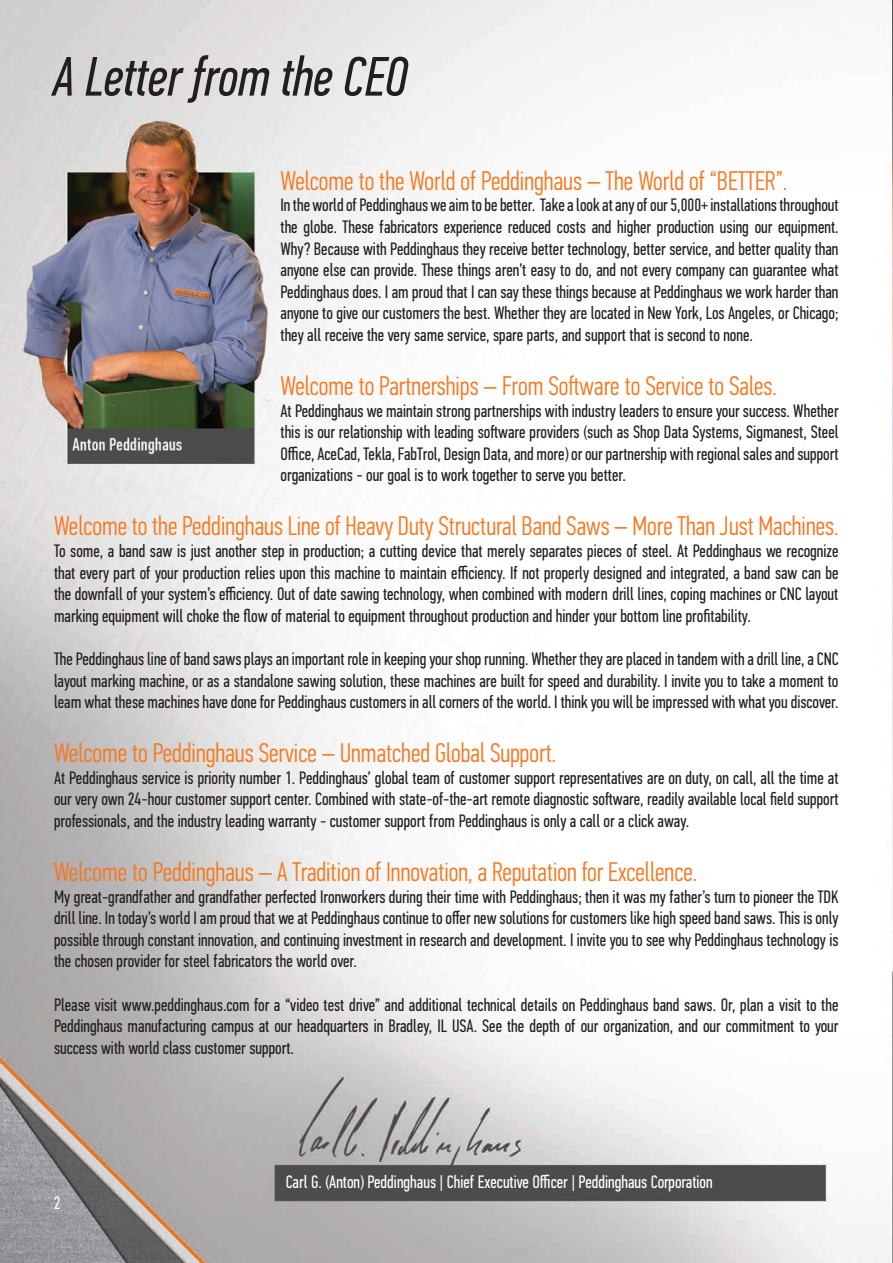
<style>
.page{position:relative;width:893px;height:1263px;background:#fff}
.page>*{position:absolute;margin:0;border:0;box-sizing:border-box;transform-origin:0 0}
.t1{font:italic 55.5px "PF Din Text Comp Pro";letter-spacing:-.005em;color:#231f20}
.t2{font:300 27px "PF Din Text Comp Pro";color:#f47921}
.t3{font:18px/21.6px "PF Din Text Comp Pro";color:#231f20;text-align:justify}
.t4{font:18px "PF Din Text Comp Pro";color:#fff}
</style>
<div class="page">
<img style="left:0;top:0;width:893px;height:1263px">
<p class="t1" style="left:52px;top:45px;width:356px">A Letter from the CEO</p>
<p class="t2" style="left:280px;top:165px;width:508px">Welcome to the World of Peddinghaus – The World of “BETTER”.</p>
<p class="t3" style="left:280px;top:195px;width:560px">In the world of Peddinghaus we aim to be better. Take a look at any of our 5,000+ installations throughout the globe. These fabricators experience reduced costs and higher production using our equipment.<br>Why? Because with Peddinghaus they receive better technology, better service, and better quality than anyone else can provide. These things aren’t easy to do, and not every company can guarantee what Peddinghaus does. I am proud that I can say these things because at Peddinghaus we work harder than anyone to give our customers the best. Whether they are located in New York, Los Angeles, or Chicago; they all receive the very same service, spare parts, and support that is second to none.</p>
<p class="t2" style="left:280px;top:370px;width:498px">Welcome to Partnerships – From Software to Service to Sales.</p>
<p class="t3" style="left:280px;top:400px;width:560px">At Peddinghaus we maintain strong partnerships with industry leaders to ensure your success. Whether this is our relationship with leading software providers (such as Shop Data Systems, Sigmanest, Steel Office, AceCad, Tekla, FabTrol, Design Data, and more) or our partnership with regional sales and support organizations - our goal is to work together to serve you better.</p>
<p class="t2" style="left:54px;top:511px;width:786px">Welcome to the Peddinghaus Line of Heavy Duty Structural Band Saws – More Than Just Machines.</p>
<p class="t3" style="left:54px;top:540px;width:786px">To some, a band saw is just another step in production; a cutting device that merely separates pieces of steel. At Peddinghaus we recognize that every part of your production relies upon this machine to maintain efficiency. If not properly designed and integrated, a band saw can be the downfall of your system’s efficiency. Out of date sawing technology, when combined with modern drill lines, coping machines or CNC layout marking equipment will choke the flow of material to equipment throughout production and hinder your bottom line profitability.</p>
<p class="t3" style="left:54px;top:648px;width:786px">The Peddinghaus line of band saws plays an important role in keeping your shop running. Whether they are placed in tandem with a drill line, a CNC layout marking machine, or as a standalone sawing solution, these machines are built for speed and durability. I invite you to take a moment to learn what these machines have done for Peddinghaus customers in all corners of the world. I think you will be impressed with what you discover.</p>
<p class="t2" style="left:54px;top:738px;width:504px">Welcome to Peddinghaus Service – Unmatched Global Support.</p>
<p class="t3" style="left:54px;top:767px;width:786px">At Peddinghaus service is priority number 1. Peddinghaus’ global team of customer support representatives are on duty, on call, all the time at our very own 24-hour customer support center. Combined with state-of-the-art remote diagnostic software, readily available local field support professionals, and the industry leading warranty - customer support from Peddinghaus is only a call or a click away.</p>
<p class="t2" style="left:54px;top:856px;width:645px">Welcome to Peddinghaus – A Tradition of Innovation, a Reputation for Excellence.</p>
<p class="t3" style="left:54px;top:886px;width:786px">My great-grandfather and grandfather perfected Ironworkers during their time with Peddinghaus; then it was my father’s turn to pioneer the TDK drill line. In today’s world I am proud that we at Peddinghaus continue to offer new solutions for customers like high speed band saws. This is only possible through constant innovation, and continuing investment in research and development. I invite you to see why Peddinghaus technology is the chosen provider for steel fabricators the world over.</p>
<p class="t3" style="left:54px;top:994px;width:786px">Please visit www.peddinghaus.com for a “video test drive” and additional technical details on Peddinghaus band saws. Or, plan a visit to the Peddinghaus manufacturing campus at our headquarters in Bradley, IL USA. See the depth of our organization, and our commitment to your success with world class customer support.</p>
<p class="t4" style="left:54px;top:1192px;width:8px">2</p>
<p class="t4" style="left:286px;top:1171px;width:428px">Carl G. (Anton) Peddinghaus | Chief Executive Officer | Peddinghaus Corporation</p>
</div>
